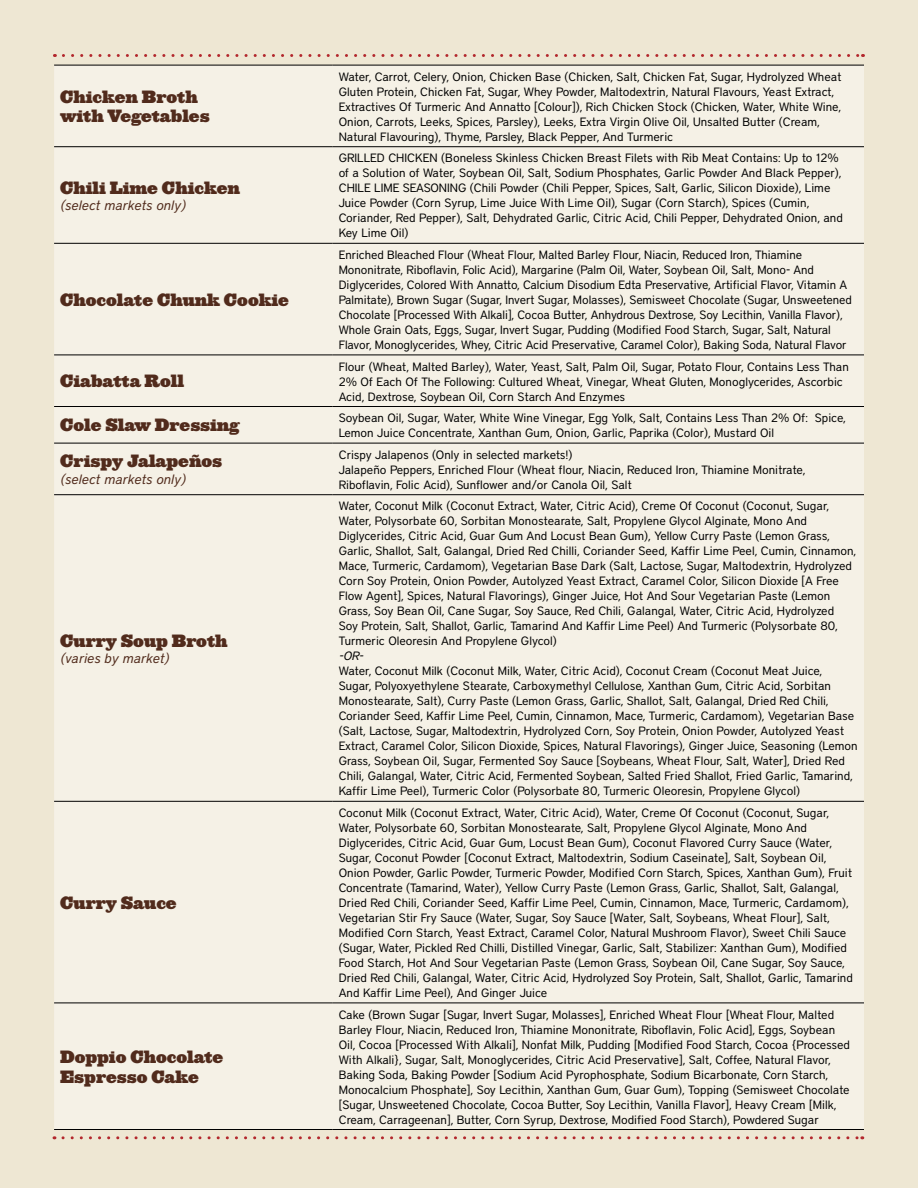
<style>
.page{position:relative;width:918px;height:1188px;background:#eee7d3}
.page>*{position:absolute;margin:0;border:0;box-sizing:border-box;transform-origin:0 0}
.t1{font:900 16.5px/19.8px "Ziggurat";color:#512b1c}
.t2{font:italic 13.5px "District";color:#512b1c}
.t3{font:12px/15px "District";color:#000}
.t4{font:italic 12px "District";color:#000}
</style>
<div class="page">
<svg style="left:63px;top:54px;width:800px;height:3px"></svg>
<svg style="left:63px;top:1136px;width:800px;height:3px"></svg>
<div style="left:54px;top:66px;width:810px;height:1063px;background:#f5f1e6"></div>
<hr style="left:54px;top:65px;width:279px;height:1px;background:#000">
<hr style="left:333px;top:65px;width:531px;height:1px;background:#000">
<hr style="left:54px;top:146px;width:279px;height:1px;background:#000">
<hr style="left:333px;top:146px;width:531px;height:1px;background:#000">
<hr style="left:54px;top:243px;width:279px;height:1px;background:#000">
<hr style="left:333px;top:243px;width:531px;height:1px;background:#000">
<hr style="left:54px;top:355px;width:279px;height:1px;background:#000">
<hr style="left:333px;top:355px;width:531px;height:1px;background:#000">
<hr style="left:54px;top:406px;width:279px;height:1px;background:#000">
<hr style="left:333px;top:406px;width:531px;height:1px;background:#000">
<hr style="left:54px;top:443px;width:279px;height:1px;background:#000">
<hr style="left:333px;top:443px;width:531px;height:1px;background:#000">
<hr style="left:54px;top:494px;width:279px;height:1px;background:#000">
<hr style="left:333px;top:494px;width:531px;height:1px;background:#000">
<hr style="left:54px;top:801px;width:279px;height:1px;background:#000">
<hr style="left:333px;top:801px;width:531px;height:1px;background:#000">
<hr style="left:54px;top:1003px;width:279px;height:1px;background:#000">
<hr style="left:333px;top:1003px;width:531px;height:1px;background:#000">
<hr style="left:54px;top:1129px;width:279px;height:1px;background:#000">
<hr style="left:333px;top:1129px;width:531px;height:1px;background:#000">
<h1 class="t1" style="left:60px;top:85px;width:151px">Chicken Broth with Vegetables</h1>
<h1 class="t1" style="left:60px;top:176px;width:181px">Chili Lime Chicken</h1>
<p class="t2" style="left:60px;top:197px;width:127px">(select markets only)</p>
<h1 class="t1" style="left:60px;top:288px;width:230px">Chocolate Chunk Cookie</h1>
<h1 class="t1" style="left:60px;top:370px;width:125px">Ciabatta Roll</h1>
<p class="t3" style="left:339px;top:69px;width:504px">Water, Carrot, Celery, Onion, Chicken Base (Chicken, Salt, Chicken Fat, Sugar, Hydrolyzed Wheat Gluten Protein, Chicken Fat, Sugar, Whey Powder, Maltodextrin, Natural Flavours, Yeast Extract, Extractives Of Turmeric And Annatto [Colour]), Rich Chicken Stock (Chicken, Water, White Wine, Onion, Carrots, Leeks, Spices, Parsley), Leeks, Extra Virgin Olive Oil, Unsalted Butter (Cream, Natural Flavouring), Thyme, Parsley, Black Pepper, And Turmeric</p>
<p class="t3" style="left:339px;top:150px;width:506px">GRILLED CHICKEN (Boneless Skinless Chicken Breast Filets with Rib Meat Contains: Up to 12% of a Solution of Water, Soybean Oil, Salt, Sodium Phosphates, Garlic Powder And Black Pepper), CHILE LIME SEASONING (Chili Powder (Chili Pepper, Spices, Salt, Garlic, Silicon Dioxide), Lime Juice Powder (Corn Syrup, Lime Juice With Lime Oil), Sugar (Corn Starch), Spices (Cumin, Coriander, Red Pepper), Salt, Dehydrated Garlic, Citric Acid, Chili Pepper, Dehydrated Onion, and Key Lime Oil)</p>
<p class="t3" style="left:339px;top:247px;width:515px">Enriched Bleached Flour (Wheat Flour, Malted Barley Flour, Niacin, Reduced Iron, Thiamine Mononitrate, Riboflavin, Folic Acid), Margarine (Palm Oil, Water, Soybean Oil, Salt, Mono- And Diglycerides, Colored With Annatto, Calcium Disodium Edta Preservative, Artificial Flavor, Vitamin A Palmitate), Brown Sugar (Sugar, Invert Sugar, Molasses), Semisweet Chocolate (Sugar, Unsweetened Chocolate [Processed With Alkali], Cocoa Butter, Anhydrous Dextrose, Soy Lecithin, Vanilla Flavor), Whole Grain Oats, Eggs, Sugar, Invert Sugar, Pudding (Modified Food Starch, Sugar, Salt, Natural Flavor, Monoglycerides, Whey, Citric Acid Preservative, Caramel Color), Baking Soda, Natural Flavor</p>
<p class="t3" style="left:339px;top:359px;width:512px">Flour (Wheat, Malted Barley), Water, Yeast, Salt, Palm Oil, Sugar, Potato Flour, Contains Less Than<br>2% Of Each Of The Following: Cultured Wheat, Vinegar, Wheat Gluten, Monoglycerides, Ascorbic<br>Acid, Dextrose, Soybean Oil, Corn Starch And Enzymes</p>
<h1 class="t1" style="left:60px;top:414px;width:181px">Cole Slaw Dressing</h1>
<p class="t3" style="left:339px;top:410px;width:509px">Soybean Oil, Sugar, Water, White Wine Vinegar, Egg Yolk, Salt, Contains Less Than 2% Of: Spice,<br>Lemon Juice Concentrate, Xanthan Gum, Onion, Garlic, Paprika (Color), Mustard Oil</p>
<h1 class="t1" style="left:60px;top:450px;width:164px">Crispy Jalapeños</h1>
<p class="t2" style="left:60px;top:471px;width:127px">(select markets only)</p>
<p class="t3" style="left:339px;top:447px;width:468px">Crispy Jalapenos (Only in selected markets!)<br>Jalapeño Peppers, Enriched Flour (Wheat flour, Niacin, Reduced Iron, Thiamine Monitrate,<br>Riboflavin, Folic Acid), Sunflower and/or Canola Oil, Salt</p>
<h1 class="t1" style="left:60px;top:629px;width:169px">Curry Soup Broth</h1>
<p class="t2" style="left:60px;top:650px;width:110px">(varies by market)</p>
<h1 class="t1" style="left:60px;top:891px;width:118px">Curry Sauce</h1>
<h1 class="t1" style="left:60px;top:1046px;width:165px">Doppio Chocolate<br>Espresso Cake</h1>
<p class="t3" style="left:339px;top:498px;width:519px">Water, Coconut Milk (Coconut Extract, Water, Citric Acid), Creme Of Coconut (Coconut, Sugar, Water, Polysorbate 60, Sorbitan Monostearate, Salt, Propylene Glycol Alginate, Mono And Diglycerides, Citric Acid, Guar Gum And Locust Bean Gum), Yellow Curry Paste (Lemon Grass, Garlic, Shallot, Salt, Galangal, Dried Red Chilli, Coriander Seed, Kaffir Lime Peel, Cumin, Cinnamon, Mace, Turmeric, Cardamom), Vegetarian Base Dark (Salt, Lactose, Sugar, Maltodextrin, Hydrolyzed Corn Soy Protein, Onion Powder, Autolyzed Yeast Extract, Caramel Color, Silicon Dioxide [A Free Flow Agent], Spices, Natural Flavorings), Ginger Juice, Hot And Sour Vegetarian Paste (Lemon Grass, Soy Bean Oil, Cane Sugar, Soy Sauce, Red Chili, Galangal, Water, Citric Acid, Hydrolyzed Soy Protein, Salt, Shallot, Garlic, Tamarind And Kaffir Lime Peel) And Turmeric (Polysorbate 80, Turmeric Oleoresin And Propylene Glycol)</p>
<p class="t4" style="left:339px;top:649px;width:26px">-OR-</p>
<p class="t3" style="left:339px;top:663px;width:520px">Water, Coconut Milk (Coconut Milk, Water, Citric Acid), Coconut Cream (Coconut Meat Juice, Sugar, Polyoxyethylene Stearate, Carboxymethyl Cellulose, Xanthan Gum, Citric Acid, Sorbitan Monostearate, Salt), Curry Paste (Lemon Grass, Garlic, Shallot, Salt, Galangal, Dried Red Chili, Coriander Seed, Kaffir Lime Peel, Cumin, Cinnamon, Mace, Turmeric, Cardamom), Vegetarian Base (Salt, Lactose, Sugar, Maltodextrin, Hydrolyzed Corn, Soy Protein, Onion Powder, Autolyzed Yeast Extract, Caramel Color, Silicon Dioxide, Spices, Natural Flavorings), Ginger Juice, Seasoning (Lemon Grass, Soybean Oil, Sugar, Fermented Soy Sauce [Soybeans, Wheat Flour, Salt, Water], Dried Red Chili, Galangal, Water, Citric Acid, Fermented Soybean, Salted Fried Shallot, Fried Garlic, Tamarind, Kaffir Lime Peel), Turmeric Color (Polysorbate 80, Turmeric Oleoresin, Propylene Glycol)</p>
<p class="t3" style="left:339px;top:805px;width:516px">Coconut Milk (Coconut Extract, Water, Citric Acid), Water, Creme Of Coconut (Coconut, Sugar, Water, Polysorbate 60, Sorbitan Monostearate, Salt, Propylene Glycol Alginate, Mono And Diglycerides, Citric Acid, Guar Gum, Locust Bean Gum), Coconut Flavored Curry Sauce (Water, Sugar, Coconut Powder [Coconut Extract, Maltodextrin, Sodium Caseinate], Salt, Soybean Oil, Onion Powder, Garlic Powder, Turmeric Powder, Modified Corn Starch, Spices, Xanthan Gum), Fruit Concentrate (Tamarind, Water), Yellow Curry Paste (Lemon Grass, Garlic, Shallot, Salt, Galangal, Dried Red Chili, Coriander Seed, Kaffir Lime Peel, Cumin, Cinnamon, Mace, Turmeric, Cardamom), Vegetarian Stir Fry Sauce (Water, Sugar, Soy Sauce [Water, Salt, Soybeans, Wheat Flour], Salt, Modified Corn Starch, Yeast Extract, Caramel Color, Natural Mushroom Flavor), Sweet Chili Sauce (Sugar, Water, Pickled Red Chilli, Distilled Vinegar, Garlic, Salt, Stabilizer: Xanthan Gum), Modified Food Starch, Hot And Sour Vegetarian Paste (Lemon Grass, Soybean Oil, Cane Sugar, Soy Sauce, Dried Red Chili, Galangal, Water, Citric Acid, Hydrolyzed Soy Protein, Salt, Shallot, Garlic, Tamarind And Kaffir Lime Peel), And Ginger Juice</p>
<p class="t3" style="left:339px;top:1007px;width:513px">Cake (Brown Sugar [Sugar, Invert Sugar, Molasses], Enriched Wheat Flour [Wheat Flour, Malted Barley Flour, Niacin, Reduced Iron, Thiamine Mononitrate, Riboflavin, Folic Acid], Eggs, Soybean Oil, Cocoa [Processed With Alkali], Nonfat Milk, Pudding [Modified Food Starch, Cocoa {Processed With Alkali}, Sugar, Salt, Monoglycerides, Citric Acid Preservative], Salt, Coffee, Natural Flavor, Baking Soda, Baking Powder [Sodium Acid Pyrophosphate, Sodium Bicarbonate, Corn Starch, Monocalcium Phosphate], Soy Lecithin, Xanthan Gum, Guar Gum), Topping (Semisweet Chocolate [Sugar, Unsweetened Chocolate, Cocoa Butter, Soy Lecithin, Vanilla Flavor], Heavy Cream [Milk, Cream, Carrageenan], Butter, Corn Syrup, Dextrose, Modified Food Starch), Powdered Sugar</p>
</div>
